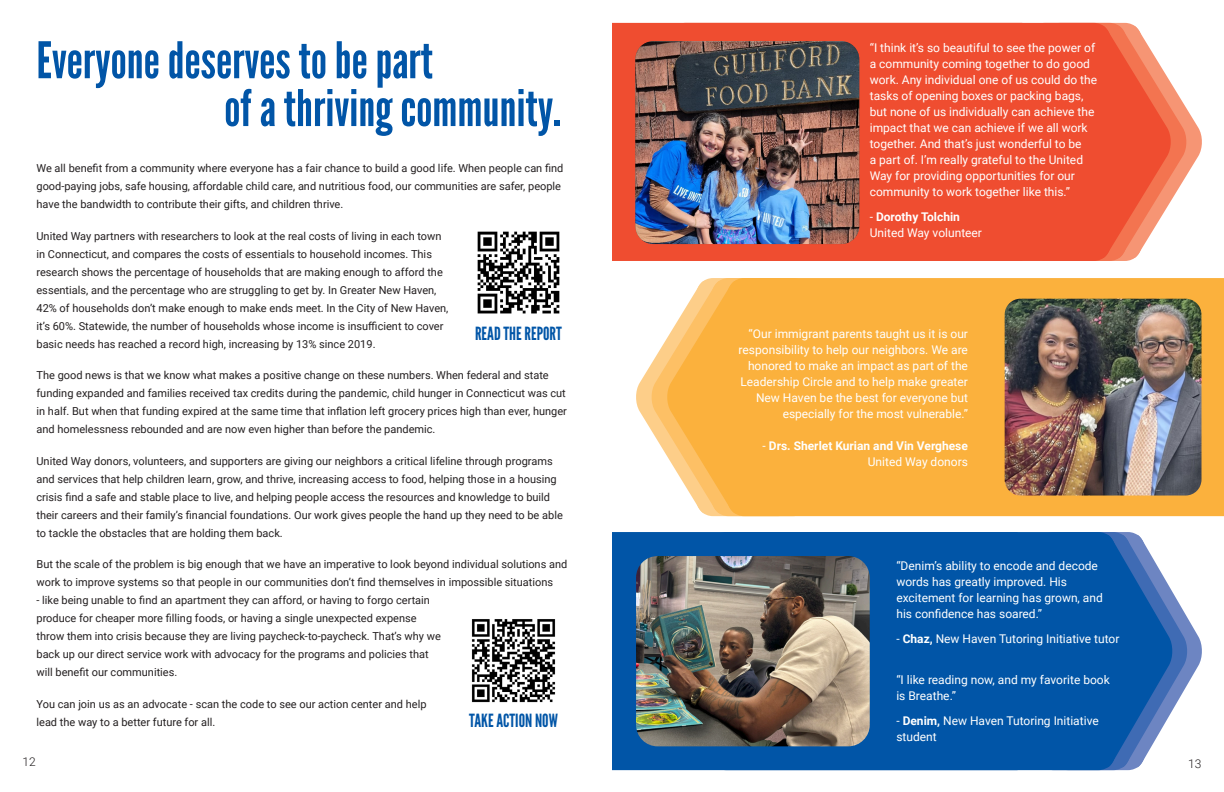
<style>
.page{position:relative;width:1224px;height:792px;background:#fff}
.page>*{position:absolute;margin:0;border:0;box-sizing:border-box;transform-origin:0 0}
.t1{font:50.4px "League Gothic";color:#0155a7}
.t2{font:18.2px "League Gothic";color:#0155a7}
.t3{font:12px/16px "Roboto";color:#fff}
.t4{font:700 12px "Roboto";color:#fff}
.t5{font:300 12px "Roboto";color:#231f20}
.t6{font:11px/18px "Roboto";color:#231f20}
.s1{font-weight:700}
.s2{font-weight:400}
</style>
<div class="page">
<img style="left:477px;top:231px;width:83px;height:83px">
<div style="left:739px;top:278px;width:485px;height:238px;background:#fbb13d"></div>
<svg style="left:636px;top:278px;width:103px;height:238px"></svg>
<div style="left:669px;top:23px;width:442px;height:238px;background:#ef4d30;border-radius:17px"></div>
<svg style="left:1099px;top:23px;width:103px;height:238px"></svg>
<div style="left:612px;top:23px;width:248px;height:238px;background:#ef4d30"></div>
<div style="left:710px;top:532px;width:405px;height:238px;background:#0155a7;border-radius:17px"></div>
<svg style="left:1104px;top:532px;width:98px;height:238px"></svg>
<div style="left:612px;top:532px;width:240px;height:238px;background:#0155a7"></div>
<img style="left:635px;top:41px;width:224px;height:203px">
<img style="left:1005px;top:299px;width:196px;height:197px">
<img style="left:471px;top:619px;width:85px;height:84px">
<img style="left:636px;top:556px;width:234px;height:190px">
<p class="t1" style="left:36px;top:30px;width:398px">Everyone deserves to be part</p>
<p class="t1" style="left:224px;top:78px;width:338px">of a thriving community.</p>
<p class="t6" style="left:36px;top:159px;width:528px">We all benefit from a community where everyone has a fair chance to build a good life. When people can find good-paying jobs, safe housing, affordable child care, and nutritious food, our communities are safer, people have the bandwidth to contribute their gifts, and children thrive.</p>
<p class="t6" style="left:36px;top:227px;width:413px">United Way partners with researchers to look at the real costs of living in each town in Connecticut, and compares the costs of essentials to household incomes. This research shows the percentage of households that are making enough to afford the essentials, and the percentage who are struggling to get by. In Greater New Haven, 42% of households don’t make enough to make ends meet. In the City of New Haven, it’s 60%. Statewide, the number of households whose income is insufficient to cover basic needs has reached a record high, increasing by 13% since 2019.</p>
<p class="t6" style="left:36px;top:366px;width:532px">The good news is that we know what makes a positive change on these numbers. When federal and state funding expanded and families received tax credits during the pandemic, child hunger in Connecticut was cut in half. But when that funding expired at the same time that inflation left grocery prices high than ever, hunger and homelessness rebounded and are now even higher than before the pandemic.</p>
<p class="t6" style="left:36px;top:452px;width:528px">United Way donors, volunteers, and supporters are giving our neighbors a critical lifeline through programs and services that help children learn, grow, and thrive, increasing access to food, helping those in a housing crisis find a safe and stable place to live, and helping people access the resources and knowledge to build their careers and their family’s financial foundations. Our work gives people the hand up they need to be able to tackle the obstacles that are holding them back.</p>
<p class="t6" style="left:36px;top:555px;width:532px">But the scale of the problem is big enough that we have an imperative to look beyond individual solutions and work to improve systems so that people in our communities don’t find themselves in impossible situations</p>
<p class="t6" style="left:36px;top:591px;width:406px">- like being unable to find an apartment they can afford, or having to forgo certain produce for cheaper more filling foods, or having a single unexpected expense throw them into crisis because they are living paycheck-to-paycheck. That’s why we back up our direct service work with advocacy for the programs and policies that will benefit our communities.</p>
<p class="t6" style="left:36px;top:695px;width:392px">You can join us as an advocate - scan the code to see our action center and help lead the way to a better future for all.</p>
<p class="t2" style="left:475px;top:323px;width:88px">READ THE REPORT</p>
<p class="t2" style="left:469px;top:710px;width:90px">TAKE ACTION NOW</p>
<p class="t3" style="left:870px;top:39px;width:229px">“I think it’s so beautiful to see the power of a community coming together to do good work. Any individual one of us could do the tasks of opening boxes or packing bags, but none of us individually can achieve the impact that we can achieve if we all work together. And that’s just wonderful to be<br>a part of. I’m really grateful to the United Way for providing opportunities for our community to work together like this.”</p>
<p class="t3" style="left:870px;top:208px;width:114px">- <span class="s1">Dorothy Tolchin<br></span>United Way volunteer</p>
<p class="t3" style="left:739px;top:325px;width:231px;text-align:right">“Our immigrant parents taught us it is our responsibility to help our neighbors. We are honored to make an impact as part of the Leadership Circle and to help make greater New Haven be the best for everyone but especially for the most vulnerable.”</p>
<p class="t4" style="left:763px;top:437px;width:207px"><span class="s2">-</span> Drs. Sherlet Kurian and Vin Verghese</p>
<p class="t3" style="left:868px;top:453px;width:102px">United Way donors</p>
<p class="t3" style="left:896px;top:557px;width:208px">“Denim’s ability to encode and decode words has greatly improved. His excitement for learning has grown, and his confidence has soared.”</p>
<p class="t3" style="left:896px;top:630px;width:225px">- <span class="s1">Chaz,</span> New Haven Tutoring Initiative tutor</p>
<p class="t3" style="left:896px;top:671px;width:215px">“I like reading now, and my favorite book is Breathe.”</p>
<p class="t3" style="left:896px;top:712px;width:204px">- <span class="s1">Denim,</span> New Haven Tutoring Initiative student</p>
<p class="t5" style="left:22px;top:754px;width:15px">12</p>
<p class="t5" style="left:1188px;top:755px;width:15px">13</p>
</div>
